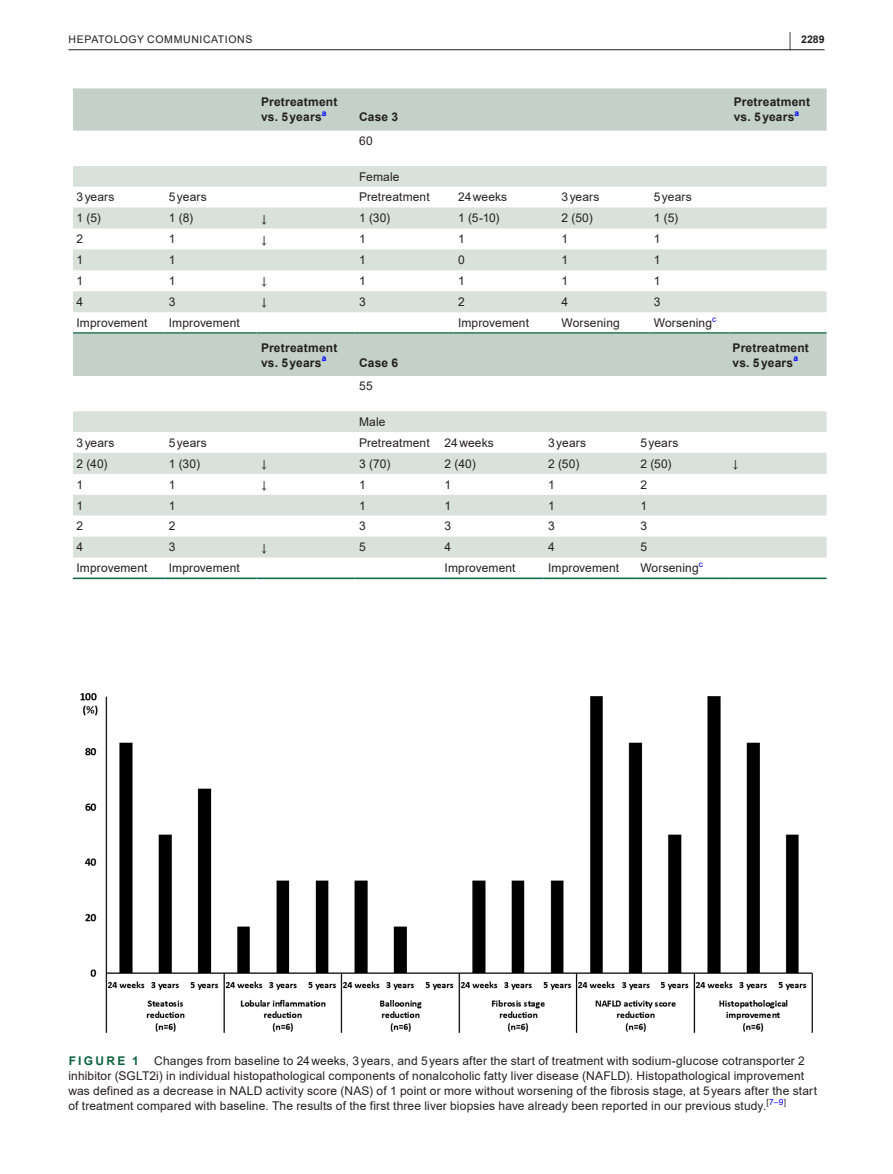
<style>
.page{position:relative;width:893px;height:1174px;background:#fff}
.page>*{position:absolute;margin:0;border:0;box-sizing:border-box;transform-origin:0 0}
.t1{font:700 19.5px "Arial";color:#231f20;scale:.38 1}
.t2{font:12px/15px "Arial";letter-spacing:.01em;color:#231f20}
.t3{font:700 12px/15px "Arial";letter-spacing:.015em;color:#231f20}
.t4{font:12px "STIX";color:#231f20}
.t5{font:700 12px "Arial";letter-spacing:.19em;color:#0d6341}
.t6{font:10.5px "Arial";letter-spacing:.055em;color:#231f20}
.t7{font:700 10.5px "Arial";color:#231f20}
.t8{font:8.4px "Arial";color:#00f}
</style>
<div class="page">
<hr style="left:68px;top:49px;width:756px;height:1px;background:#231f20">
<img style="left:80px;top:693px;width:733px;height:340px">
<div style="left:73px;top:88px;width:753px;height:43px;background:#c4d1c8"></div>
<svg style="left:73px;top:166px;width:753px;height:146px;fill:#d9e1db"></svg>
<hr style="left:72px;top:332px;width:92px;height:2px;background:#0d6341">
<hr style="left:164px;top:332px;width:93px;height:2px;background:#0d6341">
<hr style="left:257px;top:332px;width:98px;height:2px;background:#0d6341">
<hr style="left:355px;top:332px;width:98px;height:2px;background:#0d6341">
<hr style="left:454px;top:332px;width:103px;height:2px;background:#0d6341">
<hr style="left:557px;top:332px;width:92px;height:2px;background:#0d6341">
<hr style="left:649px;top:332px;width:80px;height:2px;background:#0d6341">
<hr style="left:729px;top:332px;width:97px;height:2px;background:#0d6341">
<div style="left:73px;top:334px;width:753px;height:42px;background:#c4d1c8"></div>
<svg style="left:73px;top:411px;width:753px;height:146px;fill:#d9e1db"></svg>
<hr style="left:72px;top:577px;width:92px;height:2px;background:#0d6341">
<hr style="left:164px;top:577px;width:93px;height:2px;background:#0d6341">
<hr style="left:257px;top:577px;width:98px;height:2px;background:#0d6341">
<hr style="left:355px;top:577px;width:85px;height:2px;background:#0d6341">
<hr style="left:440px;top:577px;width:104px;height:2px;background:#0d6341">
<hr style="left:544px;top:577px;width:92px;height:2px;background:#0d6341">
<hr style="left:636px;top:577px;width:92px;height:2px;background:#0d6341">
<hr style="left:728px;top:577px;width:98px;height:2px;background:#0d6341">
<h1 class="t1" style="left:789px;top:25px;width:7px">|</h1>
<p class="t6" style="left:69px;top:32px;width:185px">HEPATOLOGY COMMUNICATIONS</p>
<p class="t7" style="left:801px;top:32px;width:25px">2289</p>
<p class="t3" style="left:261px;top:95px;width:78px">Pretreatment vs. 5years<sup>a</sup></p>
<p class="t3" style="left:359px;top:110px;width:41px">Case 3</p>
<p class="t2" style="left:359px;top:133px;width:15px">60</p>
<p class="t2" style="left:359px;top:169px;width:42px">Female</p>
<p class="t2" style="left:76px;top:190px;width:40px">3years</p>
<p class="t2" style="left:169px;top:190px;width:40px">5years</p>
<p class="t2" style="left:359px;top:190px;width:72px">Pretreatment</p>
<p class="t2" style="left:458px;top:190px;width:51px">24weeks</p>
<p class="t2" style="left:561px;top:190px;width:40px">3years</p>
<p class="t2" style="left:654px;top:190px;width:40px">5years</p>
<p class="t2" style="left:76px;top:210px;width:26px">1 (5)</p>
<p class="t2" style="left:169px;top:210px;width:26px">1 (8)</p>
<p class="t4" style="left:261px;top:210px;width:8px">↓</p>
<p class="t2" style="left:359px;top:210px;width:33px">1 (30)</p>
<p class="t2" style="left:458px;top:210px;width:43px">1 (5-10)</p>
<p class="t2" style="left:561px;top:210px;width:33px">2 (50)</p>
<p class="t2" style="left:654px;top:210px;width:26px">1 (5)</p>
<p class="t2" style="left:76px;top:231px;width:8px">2</p>
<p class="t2" style="left:169px;top:231px;width:8px">1</p>
<p class="t4" style="left:261px;top:231px;width:8px">↓</p>
<p class="t2" style="left:359px;top:231px;width:8px">1</p>
<p class="t2" style="left:458px;top:231px;width:8px">1</p>
<p class="t2" style="left:561px;top:231px;width:8px">1</p>
<p class="t2" style="left:654px;top:231px;width:8px">1</p>
<p class="t2" style="left:76px;top:252px;width:8px">1</p>
<p class="t2" style="left:169px;top:252px;width:8px">1</p>
<p class="t2" style="left:359px;top:252px;width:8px">1</p>
<p class="t2" style="left:458px;top:252px;width:8px">0</p>
<p class="t2" style="left:561px;top:252px;width:8px">1</p>
<p class="t2" style="left:654px;top:252px;width:8px">1</p>
<p class="t2" style="left:76px;top:273px;width:8px">1</p>
<p class="t2" style="left:169px;top:273px;width:8px">1</p>
<p class="t4" style="left:261px;top:273px;width:8px">↓</p>
<p class="t2" style="left:359px;top:273px;width:8px">1</p>
<p class="t2" style="left:458px;top:273px;width:8px">1</p>
<p class="t2" style="left:561px;top:273px;width:8px">1</p>
<p class="t2" style="left:654px;top:273px;width:8px">1</p>
<p class="t2" style="left:76px;top:294px;width:8px">4</p>
<p class="t2" style="left:169px;top:294px;width:8px">3</p>
<p class="t4" style="left:261px;top:294px;width:8px">↓</p>
<p class="t2" style="left:359px;top:294px;width:8px">3</p>
<p class="t2" style="left:458px;top:294px;width:8px">2</p>
<p class="t2" style="left:561px;top:294px;width:8px">4</p>
<p class="t2" style="left:654px;top:294px;width:8px">3</p>
<p class="t2" style="left:76px;top:315px;width:72px">Improvement</p>
<p class="t2" style="left:169px;top:315px;width:72px">Improvement</p>
<p class="t2" style="left:458px;top:315px;width:72px">Improvement</p>
<p class="t2" style="left:561px;top:315px;width:60px">Worsening</p>
<p class="t2" style="left:654px;top:315px;width:64px">Worsening<sup>c</sup></p>
<p class="t3" style="left:261px;top:340px;width:78px">Pretreatment vs. 5years<sup>a</sup></p>
<p class="t3" style="left:359px;top:355px;width:41px">Case 6</p>
<p class="t2" style="left:359px;top:378px;width:15px">55</p>
<p class="t2" style="left:359px;top:414px;width:28px">Male</p>
<p class="t3" style="left:734px;top:95px;width:78px">Pretreatment vs. 5years<sup>a</sup></p>
<p class="t3" style="left:733px;top:340px;width:78px">Pretreatment vs. 5years<sup>a</sup></p>
<p class="t2" style="left:76px;top:435px;width:40px">3years</p>
<p class="t2" style="left:169px;top:435px;width:40px">5years</p>
<p class="t2" style="left:359px;top:435px;width:136px">Pretreatment 24weeks</p>
<p class="t2" style="left:548px;top:435px;width:40px">3years</p>
<p class="t2" style="left:640px;top:435px;width:40px">5years</p>
<p class="t2" style="left:76px;top:456px;width:33px">2 (40)</p>
<p class="t2" style="left:169px;top:456px;width:33px">1 (30)</p>
<p class="t4" style="left:261px;top:455px;width:8px">↓</p>
<p class="t2" style="left:359px;top:456px;width:33px">3 (70)</p>
<p class="t2" style="left:445px;top:456px;width:33px">2 (40)</p>
<p class="t2" style="left:548px;top:456px;width:33px">2 (50)</p>
<p class="t2" style="left:640px;top:456px;width:33px">2 (50)</p>
<p class="t4" style="left:733px;top:455px;width:8px">↓</p>
<p class="t2" style="left:76px;top:477px;width:8px">1</p>
<p class="t2" style="left:169px;top:477px;width:8px">1</p>
<p class="t4" style="left:261px;top:476px;width:8px">↓</p>
<p class="t2" style="left:359px;top:477px;width:8px">1</p>
<p class="t2" style="left:445px;top:477px;width:8px">1</p>
<p class="t2" style="left:548px;top:477px;width:8px">1</p>
<p class="t2" style="left:640px;top:477px;width:8px">2</p>
<p class="t2" style="left:76px;top:498px;width:8px">1</p>
<p class="t2" style="left:169px;top:498px;width:8px">1</p>
<p class="t2" style="left:359px;top:498px;width:8px">1</p>
<p class="t2" style="left:445px;top:498px;width:8px">1</p>
<p class="t2" style="left:548px;top:498px;width:8px">1</p>
<p class="t2" style="left:640px;top:498px;width:8px">1</p>
<p class="t2" style="left:76px;top:518px;width:8px">2</p>
<p class="t2" style="left:169px;top:518px;width:8px">2</p>
<p class="t2" style="left:359px;top:518px;width:8px">3</p>
<p class="t2" style="left:445px;top:518px;width:8px">3</p>
<p class="t2" style="left:548px;top:518px;width:8px">3</p>
<p class="t2" style="left:640px;top:518px;width:8px">3</p>
<p class="t2" style="left:76px;top:539px;width:8px">4</p>
<p class="t2" style="left:169px;top:539px;width:8px">3</p>
<p class="t4" style="left:261px;top:539px;width:8px">↓</p>
<p class="t2" style="left:359px;top:539px;width:8px">5</p>
<p class="t2" style="left:445px;top:539px;width:8px">4</p>
<p class="t2" style="left:548px;top:539px;width:8px">4</p>
<p class="t2" style="left:640px;top:539px;width:8px">5</p>
<p class="t2" style="left:76px;top:560px;width:72px">Improvement</p>
<p class="t2" style="left:169px;top:560px;width:72px">Improvement</p>
<p class="t2" style="left:445px;top:560px;width:72px">Improvement</p>
<p class="t2" style="left:548px;top:560px;width:72px">Improvement</p>
<p class="t2" style="left:640px;top:560px;width:60px">Worsening</p>
<p class="t8" style="left:699px;top:558px;width:6px">c</p>
<p class="t2" style="left:68px;top:1053px;width:750px;text-indent:86px">Changes from baseline to 24weeks, 3years, and 5years after the start of treatment with sodium-glucose cotransporter 2 inhibitor (SGLT2i) in individual histopathological components of nonalcoholic fatty liver disease (NAFLD). Histopathological improvement was defined as a decrease in NALD activity score (NAS) of 1 point or more without worsening of the fibrosis stage, at 5years after the start of treatment compared with baseline. The results of the first three liver biopsies have already been reported in our previous study.<sup>[</sup><sup>7–9</sup><sup>]</sup></p>
<p class="t5" style="left:69px;top:1052px;width:72px">FIGURE 1</p>
</div>
